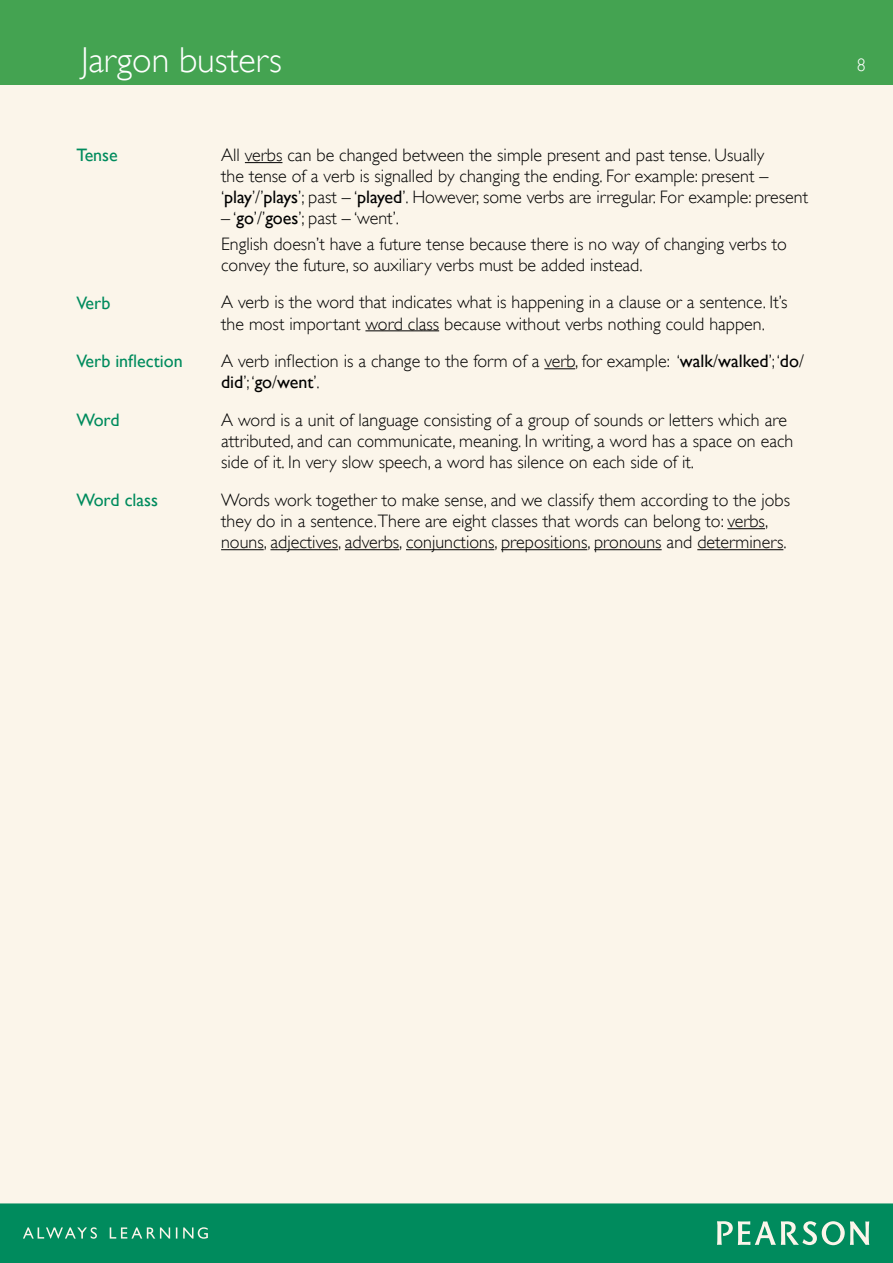
<style>
.page{position:relative;width:893px;height:1263px;background:#fbf5ea}
.page>*{position:absolute;margin:0;border:0;box-sizing:border-box;transform-origin:0 0}
.t1{font:300 36px "Gill Sans";color:#fff}
.t2{font:300 18px/21px "Gill Sans";color:#000}
.t3{font:18px "Gill Sans";color:#008b5d}
.t4{font:300 18px "Gill Sans";color:#fff}
.s1{font-weight:400}
</style>
<div class="page">
<div style="left:0;top:0;width:893px;height:85px;background:#44a351"></div>
<div style="left:0;top:1203px;width:893px;height:60px;background:#008b5d"></div>
<svg style="left:717px;top:1221px;width:152px;height:24px"></svg>
<svg style="left:23px;top:1227px;width:185px;height:12px"></svg>
<hr style="left:245px;top:162px;width:37px;height:1px;background:#000">
<hr style="left:365px;top:330px;width:74px;height:1px;background:#000">
<hr style="left:544px;top:368px;width:31px;height:1px;background:#000">
<hr style="left:727px;top:528px;width:38px;height:1px;background:#000">
<hr style="left:221px;top:549px;width:43px;height:1px;background:#000">
<hr style="left:270px;top:549px;width:68px;height:1px;background:#000">
<hr style="left:345px;top:549px;width:54px;height:1px;background:#000">
<hr style="left:406px;top:549px;width:88px;height:1px;background:#000">
<hr style="left:501px;top:549px;width:86px;height:1px;background:#000">
<hr style="left:594px;top:549px;width:68px;height:1px;background:#000">
<hr style="left:697px;top:549px;width:86px;height:1px;background:#000">
<h1 class="t1" style="left:81px;top:31px;width:202px">Jargon busters</h1>
<p class="t4" style="left:857px;top:51px;width:10px">8</p>
<p class="t3" style="left:77px;top:145px;width:43px">Tense</p>
<p class="t2" style="left:221px;top:144px;width:588px">All verbs can be changed between the simple present and past tense. Usually<br>the tense of a verb is signalled by changing the ending. For example: present – ‘<span class="s1">play</span>’/’<span class="s1">plays</span>’; past – ‘<span class="s1">played</span>’. However, some verbs are irregular. For example: present</p>
<p class="t2" style="left:221px;top:205px;width:567px;line-height:25.2px">– ‘<span class="s1">go</span>’/’<span class="s1">goes</span>’; past – ‘went’.<br>English doesn’t have a future tense because there is no way of changing verbs to</p>
<p class="t2" style="left:221px;top:253px;width:423px">convey the future, so auxiliary verbs must be added instead.</p>
<p class="t3" style="left:77px;top:292px;width:35px">Verb</p>
<p class="t2" style="left:221px;top:291px;width:568px">A verb is the word that indicates what is happening in a clause or a sentence. It’s the most important word class because without verbs nothing could happen.</p>
<p class="t3" style="left:77px;top:351px;width:108px">Verb inflection</p>
<p class="t2" style="left:221px;top:350px;width:584px">A verb inflection is a change to the form of a verb, for example: ‘<span class="s1">walk</span>/<span class="s1">walked</span>’; ‘<span class="s1">do</span>/ <span class="s1">did</span>’; ‘<span class="s1">go</span>/<span class="s1">went</span>’.</p>
<p class="t3" style="left:77px;top:410px;width:45px">Word</p>
<p class="t2" style="left:221px;top:409px;width:574px">A word is a unit of language consisting of a group of sounds or letters which are attributed, and can communicate, meaning. In writing, a word has a space on each side of it. In very slow speech, a word has silence on each side of it.</p>
<p class="t3" style="left:77px;top:490px;width:83px">Word class</p>
<p class="t2" style="left:221px;top:489px;width:570px">Words work together to make sense, and we classify them according to the jobs they do in a sentence.There are eight classes that words can belong to: verbs, nouns, adjectives, adverbs, conjunctions, prepositions, pronouns and determiners.</p>
</div>
